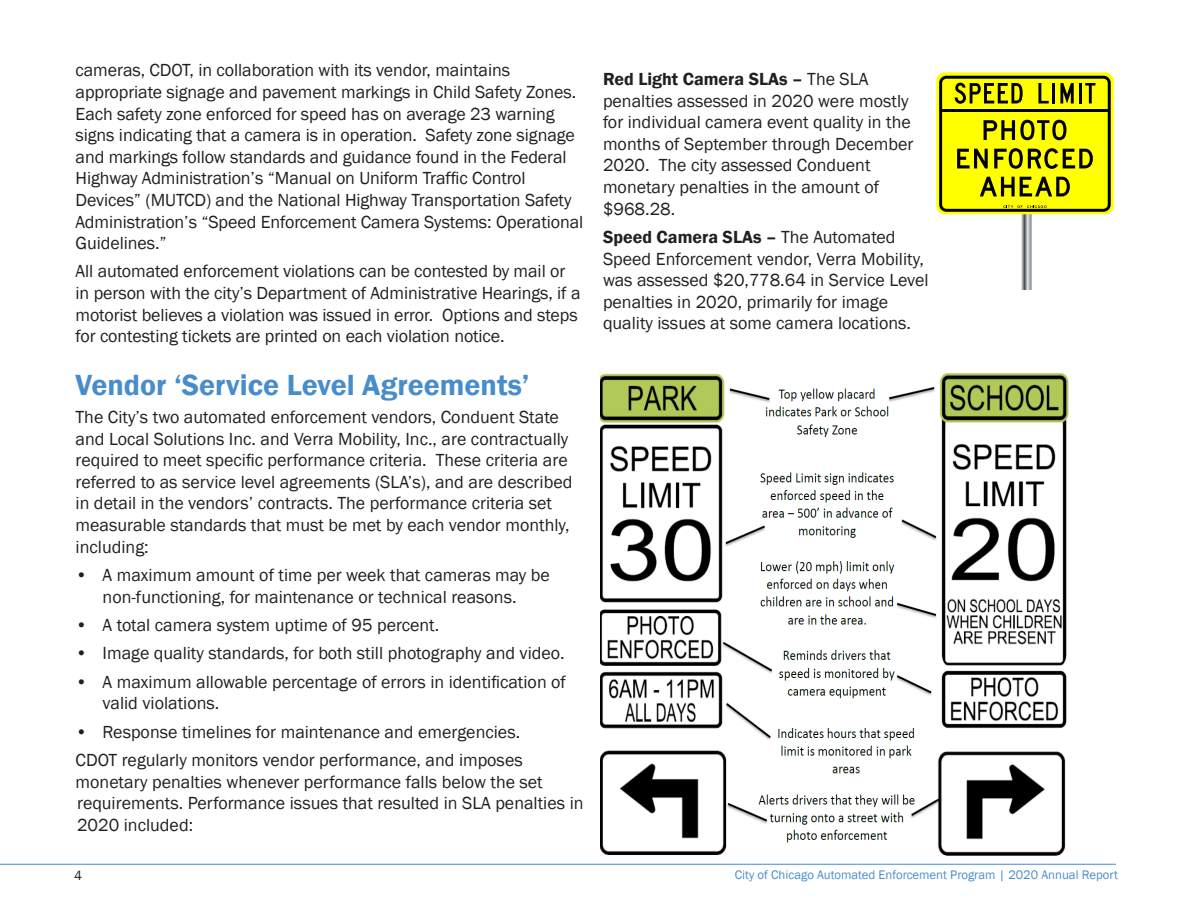
<style>
.page{position:relative;width:1188px;height:918px;background:#fff}
.page>*{position:absolute;margin:0;border:0;box-sizing:border-box;transform-origin:0 0}
.Body{font:600 30px "Franklin Gothic";color:#488dcb}
.Body-2{font:18px/21.6px "Franklin Gothic";color:#231f20}
.t1{font:13.5px "Franklin Gothic";color:#231f20}
.t2{font:12.75px "Franklin Gothic";color:#488dcb}
.s1{font-weight:600}
</style>
<div class="page">
<hr style="left:0;top:864px;width:1116px;height:1px;background:#488dcb">
<img style="left:600px;top:374px;width:469px;height:482px">
<svg style="left:1021px;top:214px;width:10px;height:76px"></svg>
<svg style="left:936px;top:72px;width:178px;height:142px;background:#c3c302"></svg>
<p class="Body-2" style="left:76px;top:60px;width:509px">cameras, CDOT, in collaboration with its vendor, maintains appropriate signage and pavement markings in Child Safety Zones.<br>Each safety zone enforced for speed has on average 23 warning signs indicating that a camera is in operation. Safety zone signage and markings follow standards and guidance found in the Federal Highway Administration’s “Manual on Uniform Traffic Control Devices” (MUTCD) and the National Highway Transportation Safety Administration’s “Speed Enforcement Camera Systems: Operational Guidelines.”</p>
<p class="Body-2" style="left:76px;top:261px;width:506px">All automated enforcement violations can be contested by mail or in person with the city’s Department of Administrative Hearings, if a motorist believes a violation was issued in error. Options and steps for contesting tickets are printed on each violation notice.</p>
<p class="Body" style="left:76px;top:366px;width:455px">Vendor ‘Service Level Agreements’</p>
<p class="Body-2" style="left:76px;top:407px;width:498px">The City’s two automated enforcement vendors, Conduent State and Local Solutions Inc. and Verra Mobility, Inc., are contractually required to meet specific performance criteria. These criteria are referred to as service level agreements (SLA’s), and are described in detail in the vendors’ contracts. The performance criteria set measurable standards that must be met by each vendor monthly, including:</p>
<p class="Body-2" style="left:76px;top:565px;width:476px;text-align:center">• A maximum amount of time per week that cameras may be non-functioning, for maintenance or technical reasons.</p>
<p class="Body-2" style="left:76px;top:615px;width:365px">• A total camera system uptime of 95 percent.</p>
<p class="Body-2" style="left:76px;top:643px;width:491px">• Image quality standards, for both still photography and video.</p>
<p class="Body-2" style="left:103px;top:671px;width:465px;text-indent:-27px">• A maximum allowable percentage of errors in identification of valid violations.</p>
<p class="Body-2" style="left:76px;top:721px;width:446px">• Response timelines for maintenance and emergencies.</p>
<p class="Body-2" style="left:76px;top:750px;width:509px">CDOT regularly monitors vendor performance, and imposes monetary penalties whenever performance falls below the set requirements. Performance issues that resulted in SLA penalties in 2020 included:</p>
<p class="Body-2" style="left:603px;top:69px;width:312px"><span class="s1">Red Light Camera SLAs –</span> The SLA penalties assessed in 2020 were mostly for individual camera event quality in the months of September through December<br>2020. The city assessed Conduent monetary penalties in the amount of $968.28.</p>
<p class="Body-2" style="left:603px;top:227px;width:327px"><span class="s1">Speed Camera SLAs –</span> The Automated Speed Enforcement vendor, Verra Mobility, was assessed $20,778.64 in Service Level penalties in 2020, primarily for image quality issues at some camera locations.</p>
<p class="t1" style="left:74px;top:867px;width:9px">4</p>
<p class="t2" style="left:735px;top:867px;width:385px">City of Chicago Automated Enforcement Program | 2020 Annual Report</p>
</div>
